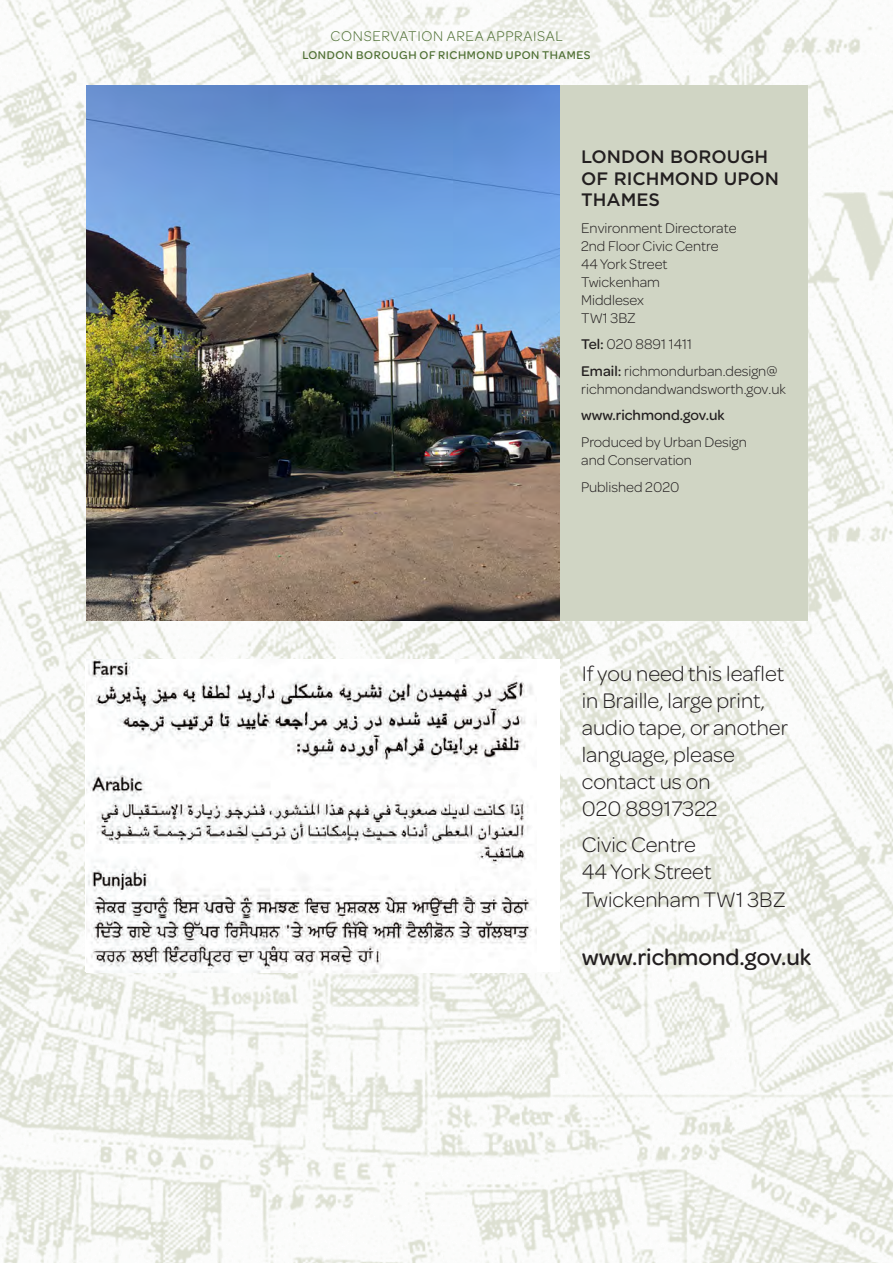
<style>
.page{position:relative;width:893px;height:1263px;background:#fff}
.page>*{position:absolute;margin:0;border:0;box-sizing:border-box;transform-origin:0 0}
.P1{font:500 24px "Omnes";color:#231f20}
.P1-2{font:300 22.5px/27px "Omnes";color:#231f20}
.t1{font:500 18px/21.6px "Gotham";color:#231f20}
.P1-3{font:300 15px/18px "Omnes";color:#231f20}
.t2{font:300 15px "Omnes";letter-spacing:.05em;color:#4e6f33}
.P1-4{font:500 15px "Omnes";color:#231f20}
.t3{font:500 12px "Omnes";letter-spacing:.05em;color:#4e6f33}
.s1{font-weight:500}
</style>
<div class="page">
<img style="left:0;top:0;width:893px;height:1263px">
<div style="left:560px;top:85px;width:248px;height:536px;background:#d0d5c4"></div>
<img style="left:86px;top:85px;width:474px;height:536px">
<div style="left:85px;top:660px;width:475px;height:312px;background:#fff"></div>
<img style="left:86px;top:660px;width:450px;height:312px">
<svg style="left:283px;top:18px;width:327px;height:56px;fill:#f5f6f3"></svg>
<p class="t2" style="left:330px;top:26px;width:234px">CONSERVATION AREA APPRAISAL</p>
<p class="t3" style="left:302px;top:46px;width:290px">LONDON BOROUGH OF RICHMOND UPON THAMES</p>
<h2 class="t1" style="left:581px;top:146px;width:199px">LONDON BOROUGH<br>OF RICHMOND UPON<br>THAMES</h2>
<p class="P1-3" style="left:581px;top:218px;width:157px">Environment Directorate<br>2nd Floor Civic Centre<br>44 York Street<br>Twickenham<br>Middlesex<br>TW1 3BZ</p>
<p class="P1-3" style="left:581px;top:335px;width:113px"><span class="s1">Tel:</span> 020 8891 1411</p>
<p class="P1-3" style="left:581px;top:361px;width:206px"><span class="s1">Email:</span> richmondurban.design@ richmondandwandsworth.gov.uk</p>
<p class="P1-4" style="left:581px;top:405px;width:145px">www.richmond.gov.uk</p>
<p class="P1-3" style="left:581px;top:432px;width:167px">Produced by Urban Design and Conservation</p>
<p class="P1-3" style="left:581px;top:477px;width:100px">Published 2020</p>
<p class="P1-2" style="left:582px;top:659px;width:208px">If you need this leaflet in Braille, large print, audio tape, or another language, please contact us on<br>020 88917322</p>
<p class="P1-2" style="left:582px;top:829px;width:205px;line-height:27.9px">Civic Centre<br>44 York Street<br>Twickenham TW1 3BZ</p>
<p class="P1" style="left:582px;top:941px;width:231px">www.richmond.gov.uk</p>
</div>
